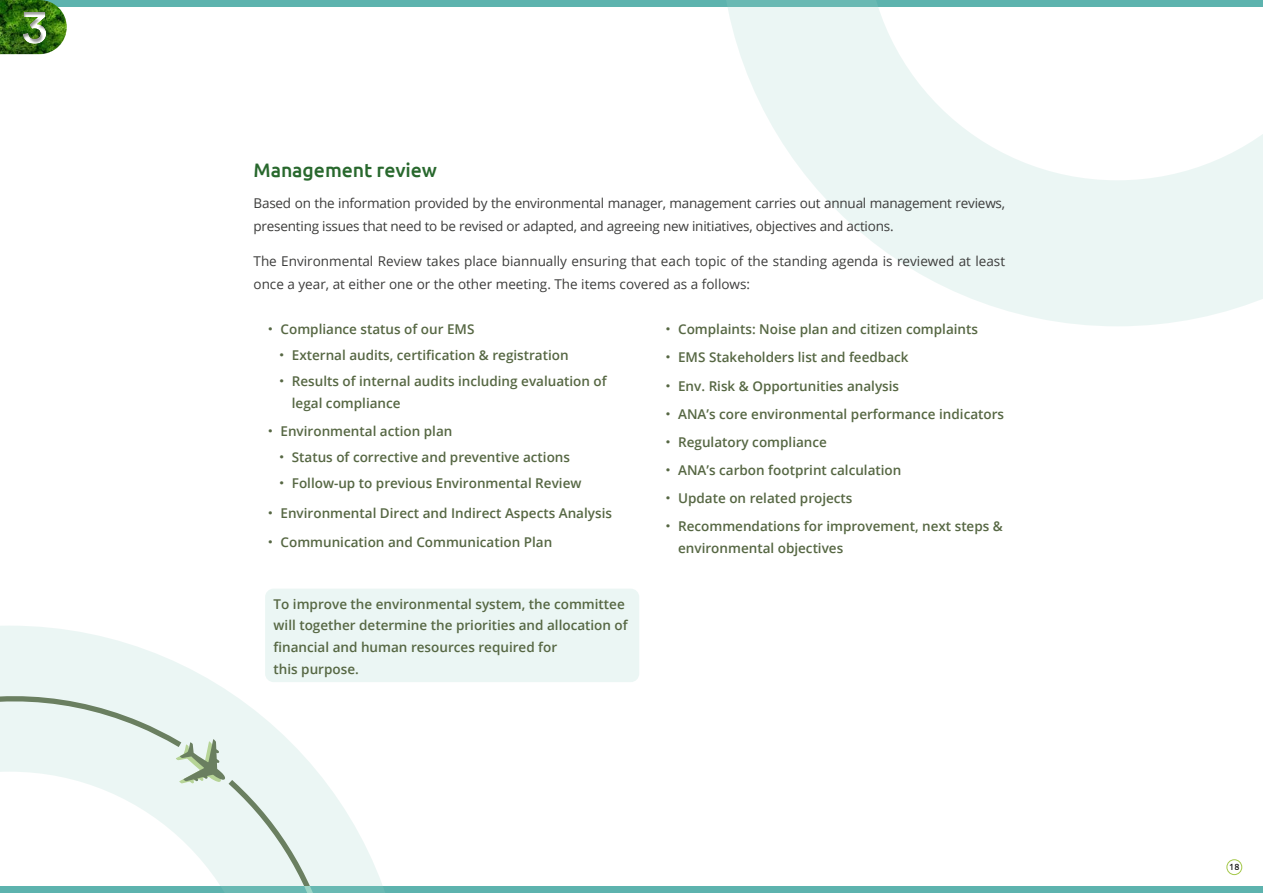
<style>
.page{position:relative;width:1263px;height:893px;background:#fff}
.page>*{position:absolute;margin:0;border:0;box-sizing:border-box;transform-origin:0 0}
.t1{font:500 19.5px "Ubuntu";letter-spacing:-.005em;color:#28682d}
.t2{font:600 13.5px/21.8px "Open Sans";color:#566743}
.t3{font:13.5px/22.5px "Open Sans";letter-spacing:-.015em;color:#3c3c3b}
.t4{font:9px "Ubuntu";color:#000}
.s1{font-family:"Comfortaa";font-weight:400}
</style>
<div class="page">
<div style="left:0;top:886px;width:1263px;height:7px;background:#5db3ae"></div>
<div style="left:0;top:0;width:1263px;height:6px;background:#5db3ae"></div>
<svg style="left:0;top:626px;width:385px;height:267px"></svg>
<svg style="left:0;top:656px;width:365px;height:237px"></svg>
<svg style="left:176px;top:739px;width:49px;height:45px;background:#bbcbb8"></svg>
<svg style="left:720px;top:0;width:543px;height:326px;fill:#ecf6f4"></svg>
<div style="left:1226px;top:859px;width:16px;height:16px;border:1px solid #a4c84a;border-radius:50%"></div>
<div style="left:265px;top:589px;width:374px;height:93px;background:#ebf6f4;border-radius:9px"></div>
<img style="left:0;top:0;width:67px;height:54px">
<div style="left:9px;top:1px;width:50px;height:44px;background:#000;opacity:.4"></div>
<h1 class="t1" style="left:254px;top:158px;width:185px">Management review</h1>
<p class="t3" style="left:254px;top:192px;width:753px">Based on the information provided by the environmental manager, management carries out annual management reviews, presenting issues that need to be revised or adapted, and agreeing new initiatives, objectives and actions.</p>
<p class="t3" style="left:254px;top:250px;width:753px">The Environmental Review takes place biannually ensuring that each topic of the standing agenda is reviewed at least once a year, at either one or the other meeting. The items covered as a follows:</p>
<p class="t2" style="left:268px;top:318px;width:208px"><span class="s1">•</span> Compliance status of our EMS</p>
<p class="t2" style="left:279px;top:344px;width:291px"><span class="s1">•</span> External audits, certification &amp; registration</p>
<p class="t2" style="left:292px;top:370px;width:316px;text-indent:-13px"><span class="s1">•</span> Results of internal audits including evaluation of legal compliance</p>
<p class="t2" style="left:268px;top:420px;width:186px"><span class="s1">•</span> Environmental action plan</p>
<p class="t2" style="left:279px;top:446px;width:293px"><span class="s1">•</span> Status of corrective and preventive actions</p>
<p class="t2" style="left:279px;top:472px;width:304px"><span class="s1">•</span> Follow-up to previous Environmental Review</p>
<p class="t2" style="left:268px;top:502px;width:346px"><span class="s1">•</span> Environmental Direct and Indirect Aspects Analysis</p>
<p class="t2" style="left:268px;top:530px;width:286px"><span class="s1">•</span> Communication and Communication Plan</p>
<p class="t2" style="left:665px;top:318px;width:314px"><span class="s1">•</span> Complaints: Noise plan and citizen complaints</p>
<p class="t2" style="left:665px;top:346px;width:245px"><span class="s1">•</span> EMS Stakeholders list and feedback</p>
<p class="t2" style="left:665px;top:374px;width:235px"><span class="s1">•</span> Env. Risk &amp; Opportunities analysis</p>
<p class="t2" style="left:665px;top:403px;width:340px"><span class="s1">•</span> ANA’s core environmental performance indicators</p>
<p class="t2" style="left:665px;top:431px;width:163px"><span class="s1">•</span> Regulatory compliance</p>
<p class="t2" style="left:665px;top:459px;width:238px"><span class="s1">•</span> ANA’s carbon footprint calculation</p>
<p class="t2" style="left:665px;top:487px;width:189px"><span class="s1">•</span> Update on related projects</p>
<p class="t2" style="left:678px;top:515px;width:326px;text-indent:-13px"><span class="s1">•</span> Recommendations for improvement, next steps &amp; environmental objectives</p>
<p class="t2" style="left:274px;top:592px;width:356px">To improve the environmental system, the committee will together determine the priorities and allocation of financial and human resources required for<br>this purpose.</p>
<p class="t4" style="left:1229px;top:862px;width:12px">18</p>
</div>
